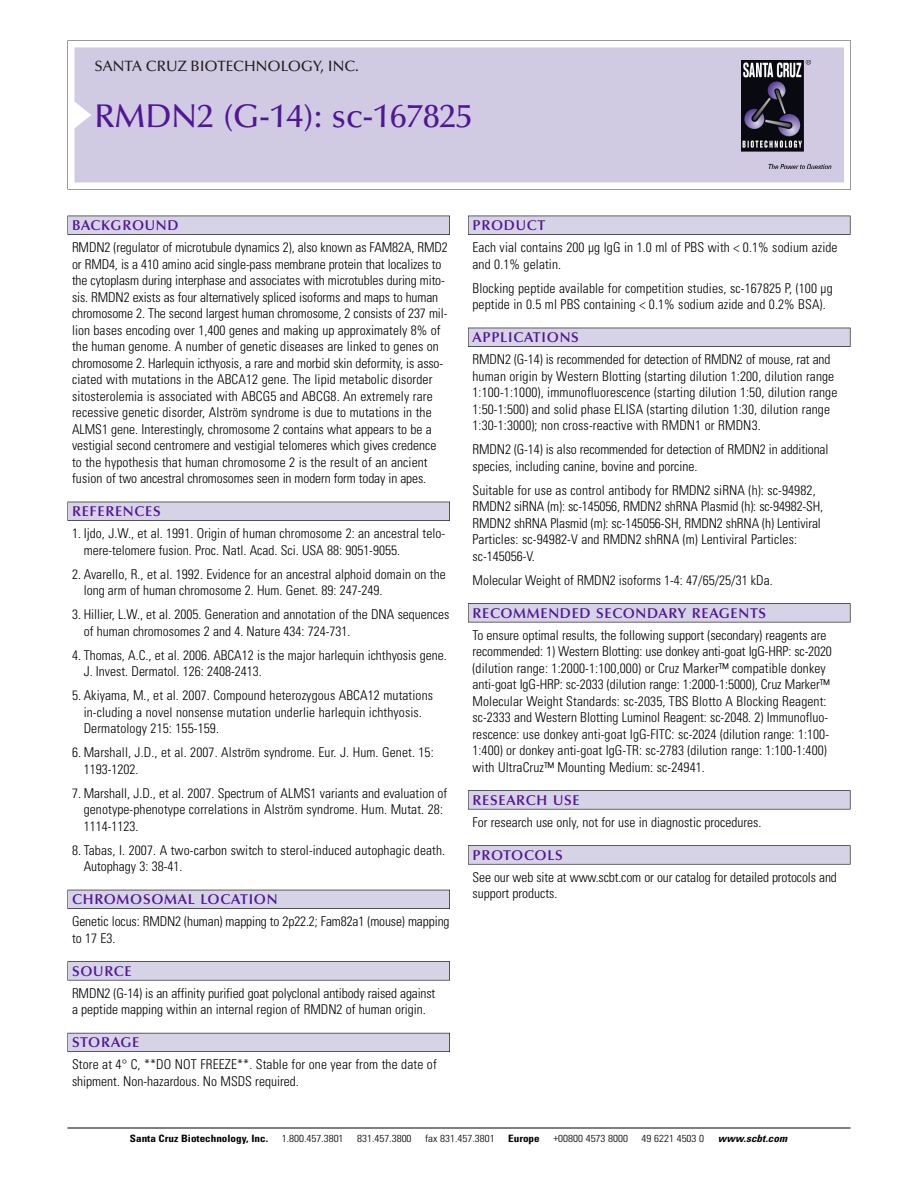
<style>
.page{position:relative;width:918px;height:1188px;background:#fff}
.page>*{position:absolute;margin:0;border:0;box-sizing:border-box;transform-origin:0 0}
.t1{font:500 33px "Optima";color:#511695}
.t2{font:500 15px "Optima";color:#231f20}
.t3{font:600 14.25px "Optima";letter-spacing:.05em;color:#511695}
.t4{font:300 condensed 13.5px/16.5px "Univers";color:#000}
.t5{font:300 condensed 10.2px "Univers";color:#000;scale:1.1 1}
.t6{font:700 condensed 10.2px "Univers";color:#000;scale:1.1 1}
.t7{font:italic 700 condensed 10.2px "Univers";letter-spacing:.005em;color:#000;scale:1.1 1}
</style>
<div class="page">
<svg style="left:68px;top:40px;width:783px;height:149px"></svg>
<div style="left:74px;top:47px;width:770px;height:135px;background:#d1cae3"></div>
<img style="left:741px;top:60px;width:90px;height:108px">
<div style="left:68px;top:216px;width:382px;height:19px;background:#525155"></div>
<div style="left:68px;top:216px;width:381px;height:18px;background:#d7d3e7"></div>
<div style="left:68px;top:502px;width:382px;height:19px;background:#515055"></div>
<div style="left:68px;top:502px;width:381px;height:18px;background:#d7d3e7"></div>
<div style="left:68px;top:890px;width:382px;height:19px;background:#525158"></div>
<div style="left:68px;top:890px;width:381px;height:18px;background:#d7d3e7"></div>
<div style="left:68px;top:961px;width:382px;height:19px;background:#575759"></div>
<div style="left:68px;top:962px;width:381px;height:18px;background:#d7d3e7"></div>
<div style="left:68px;top:1033px;width:382px;height:19px;background:#5b5a62"></div>
<div style="left:68px;top:1033px;width:381px;height:18px;background:#d7d3e7"></div>
<div style="left:468px;top:216px;width:382px;height:19px;background:#525155"></div>
<div style="left:468px;top:216px;width:382px;height:18px;background:#d7d3e7"></div>
<div style="left:468px;top:328px;width:382px;height:19px;background:#515055"></div>
<div style="left:468px;top:328px;width:382px;height:18px;background:#d7d3e7"></div>
<div style="left:468px;top:603px;width:382px;height:19px;background:#545357"></div>
<div style="left:468px;top:604px;width:382px;height:18px;background:#d7d3e7"></div>
<div style="left:468px;top:790px;width:382px;height:19px;background:#575759"></div>
<div style="left:468px;top:791px;width:382px;height:18px;background:#d7d3e7"></div>
<svg style="left:468px;top:845px;width:382px;height:20px"></svg>
<div style="left:468px;top:846px;width:382px;height:18px;background:#d7d3e7"></div>
<hr style="left:68px;top:1128px;width:782px;height:1px;background:#000">
<p class="t2" style="left:94px;top:61px;width:266px">SANTA CRUZ BIOTECHNOLOGY, INC.</p>
<h1 class="t1" style="left:94px;top:103px;width:380px">RMDN2 (G-14): sc-167825</h1>
<p class="t3" style="left:72px;top:219px;width:108px">BACKGROUND</p>
<p class="t4" style="left:72px;top:240px;width:377px">RMDN2 (regulator of microtubule dynamics 2), also known as FAM82A, RMD2 or RMD4, is a 410 amino acid single-pass membrane protein that localizes to the cytoplasm during interphase and associates with microtubles during mito&shy;sis. RMDN2 exists as four alternatively spliced isoforms and maps to human chromosome 2. The second largest human chromosome, 2 consists of 237 mil&shy;lion bases encoding over 1,400 genes and making up approximately 8% of the human genome. A number of genetic diseases are linked to genes on chromosome 2. Harlequin icthyosis, a rare and morbid skin deformity, is asso&shy;ciated with mutations in the ABCA12 gene. The lipid metabolic disorder sitosterolemia is associated with ABCG5 and ABCG8. An extremely rare recessive genetic disorder, Alström syndrome is due to mutations in the ALMS1 gene. Interestingly, chromosome 2 contains what appears to be a vestigial second centromere and vestigial telomeres which gives credence to the hypothesis that human chromosome 2 is the result of an ancient fusion of two ancestral chromosomes seen in modern form today in apes.</p>
<p class="t3" style="left:72px;top:506px;width:90px">REFERENCES</p>
<p class="t4" style="left:84px;top:526px;width:363px;text-indent:-12px">1. Ijdo, J.W., et al. 1991. Origin of human chromosome 2: an ancestral telo&shy;mere-telomere fusion. Proc. Natl. Acad. Sci. USA 88: 9051-9055.</p>
<p class="t4" style="left:84px;top:567px;width:364px;text-indent:-12px">2. Avarello, R., et al. 1992. Evidence for an ancestral alphoid domain on the long arm of human chromosome 2. Hum. Genet. 89: 247-249.</p>
<p class="t4" style="left:84px;top:607px;width:367px;text-indent:-12px">3. Hillier, L.W., et al. 2005. Generation and annotation of the DNA sequences of human chromosomes 2 and 4. Nature 434: 724-731.</p>
<p class="t4" style="left:84px;top:648px;width:364px;text-indent:-12px">4. Thomas, A.C., et al. 2006. ABCA12 is the major harlequin ichthyosis gene.<br>J. Invest. Dermatol. 126: 2408-2413.</p>
<p class="t4" style="left:84px;top:688px;width:351px;text-indent:-12px">5. Akiyama, M., et al. 2007. Compound heterozygous ABCA12 mutations in-cluding a novel nonsense mutation underlie harlequin ichthyosis.<br>Dermatology 215: 155-159.</p>
<p class="t4" style="left:84px;top:745px;width:352px;text-indent:-12px">6. Marshall, J.D., et al. 2007. Alström syndrome. Eur. J. Hum. Genet. 15:<br>1193-1202.</p>
<p class="t4" style="left:84px;top:786px;width:365px;text-indent:-12px">7. Marshall, J.D., et al. 2007. Spectrum of ALMS1 variants and evaluation of genotype-phenotype correlations in Alström syndrome. Hum. Mutat. 28:<br>1114-1123.</p>
<p class="t4" style="left:84px;top:843px;width:363px;text-indent:-12px">8. Tabas, I. 2007. A two-carbon switch to sterol-induced autophagic death.<br>Autophagy 3: 38-41.</p>
<p class="t3" style="left:72px;top:894px;width:207px">CHROMOSOMAL LOCATION</p>
<p class="t4" style="left:72px;top:914px;width:379px">Genetic locus: RMDN2 (human) mapping to 2p22.2; Fam82a1 (mouse) mapping to 17 E3.</p>
<p class="t3" style="left:72px;top:965px;width:61px">SOURCE</p>
<p class="t4" style="left:72px;top:986px;width:365px">RMDN2 (G-14) is an affinity purified goat polyclonal antibody raised against a peptide mapping within an internal region of RMDN2 of human origin.</p>
<p class="t3" style="left:72px;top:1037px;width:69px">STORAGE</p>
<p class="t4" style="left:72px;top:1057px;width:366px">Store at 4° C, **DO NOT FREEZE**. Stable for one year from the date of shipment. Non-hazardous. No MSDS required.</p>
<p class="t3" style="left:473px;top:219px;width:74px">PRODUCT</p>
<p class="t4" style="left:473px;top:240px;width:367px">Each vial contains 200 µg IgG in 1.0 ml of PBS with &lt; 0.1% sodium azide and 0.1% gelatin.</p>
<p class="t4" style="left:473px;top:281px;width:362px">Blocking peptide available for competition studies, sc-167825 P, (100 µg peptide in 0.5 ml PBS containing &lt; 0.1% sodium azide and 0.2% BSA).</p>
<p class="t3" style="left:473px;top:332px;width:108px">APPLICATIONS</p>
<p class="t4" style="left:473px;top:352px;width:366px">RMDN2 (G-14) is recommended for detection of RMDN2 of mouse, rat and human origin by Western Blotting (starting dilution 1:200, dilution range 1:100-1:1000), immunofluorescence (starting dilution 1:50, dilution range 1:50-1:500) and solid phase ELISA (starting dilution 1:30, dilution range 1:30-1:3000); non cross-reactive with RMDN1 or RMDN3.</p>
<p class="t4" style="left:473px;top:442px;width:357px">RMDN2 (G-14) is also recommended for detection of RMDN2 in additional species, including canine, bovine and porcine.</p>
<p class="t4" style="left:473px;top:483px;width:352px">Suitable for use as control antibody for RMDN2 siRNA (h): sc-94982, RMDN2 siRNA (m): sc-145056, RMDN2 shRNA Plasmid (h): sc-94982-SH, RMDN2 shRNA Plasmid (m): sc-145056-SH, RMDN2 shRNA (h) Lentiviral Particles: sc-94982-V and RMDN2 shRNA (m) Lentiviral Particles: sc-145056-V.</p>
<p class="t4" style="left:473px;top:573px;width:302px">Molecular Weight of RMDN2 isoforms 1-4: 47/65/25/31 kDa.</p>
<p class="t3" style="left:473px;top:607px;width:295px">RECOMMENDED SECONDARY REAGENTS</p>
<p class="t4" style="left:473px;top:628px;width:361px">To ensure optimal results, the following support (secondary) reagents are recommended: 1) Western Blotting: use donkey anti-goat IgG-HRP: sc-2020 (dilution range: 1:2000-1:100,000) or Cruz Marker™ compatible donkey anti-goat IgG-HRP: sc-2033 (dilution range: 1:2000-1:5000), Cruz Marker™ Molecular Weight Standards: sc-2035, TBS Blotto A Blocking Reagent: sc-2333 and Western Blotting Luminol Reagent: sc-2048. 2) Immunofluo&shy;rescence: use donkey anti-goat IgG-FITC: sc-2024 (dilution range: 1:100- 1:400) or donkey anti-goat IgG-TR: sc-2783 (dilution range: 1:100-1:400) with UltraCruz™ Mounting Medium: sc-24941.</p>
<p class="t3" style="left:473px;top:794px;width:109px">RESEARCH USE</p>
<p class="t4" style="left:473px;top:815px;width:290px">For research use only, not for use in diagnostic procedures.</p>
<p class="t3" style="left:473px;top:849px;width:92px">PROTOCOLS</p>
<p class="t4" style="left:473px;top:870px;width:366px">See our web site at www.scbt.com or our catalog for detailed protocols and support products.</p>
<p class="t6" style="left:130px;top:1135px;width:127px">Santa Cruz Biotechnology, Inc.</p>
<p class="t5" style="left:282px;top:1135px;width:58px">1.800.457.3801</p>
<p class="t5" style="left:357px;top:1135px;width:51px">831.457.3800</p>
<p class="t5" style="left:425px;top:1135px;width:65px">fax 831.457.3801</p>
<p class="t6" style="left:508px;top:1135px;width:30px">Europe</p>
<p class="t5" style="left:553px;top:1135px;width:69px">+00800 4573 8000</p>
<p class="t5" style="left:642px;top:1135px;width:58px">49 6221 4503 0</p>
<p class="t7" style="left:718px;top:1135px;width:64px">www.scbt.com</p>
</div>
